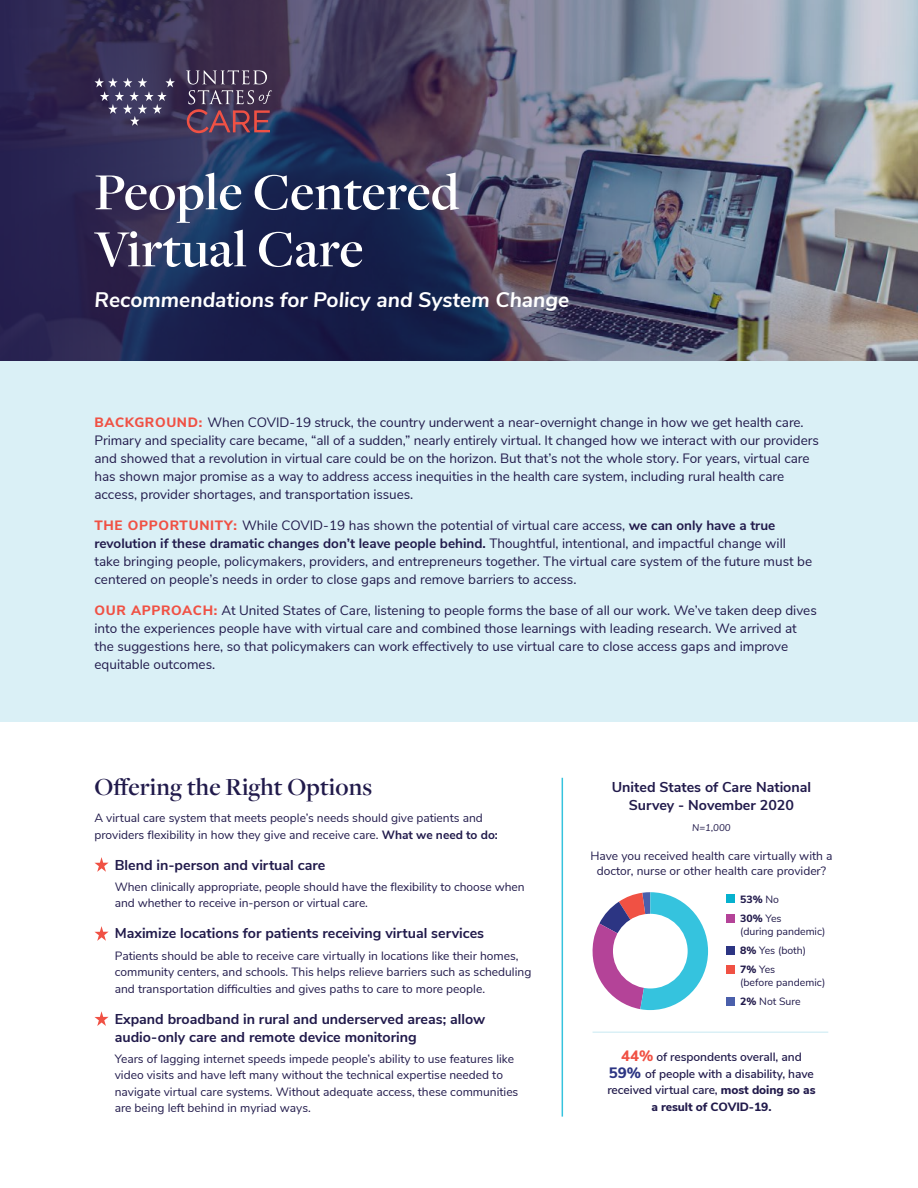
<style>
.page{position:relative;width:918px;height:1188px;background:#fff}
.page>*{position:absolute;margin:0;border:0;box-sizing:border-box;transform-origin:0 0}
.t1{font:600 54px/57px "Freight Disp Pro";letter-spacing:.005em;color:#fff}
.t2{font:600 25.5px "Freight Disp Pro";letter-spacing:.005em;color:#211a4b}
.t3{font:italic 700 21px "Nunito Sans";color:#fff}
.t4{font:700 14.25px/18px "Nunito Sans";color:#211a4b}
.t5{font:13.5px/18px "Nunito Sans";letter-spacing:-.005em;color:#211a4b}
.t6{font:12px/16.5px "Nunito Sans";color:#211a4b}
.t7{font:600 12px/16.5px "Nunito Sans";letter-spacing:-.005em;color:#211a4b;text-align:center}
.t8{font:10.5px/19.4px "Nunito Sans";color:#211a4b}
.t9{font:800 10.5px/19.4px "Nunito Sans";color:#211a4b}
.t10{font:italic 9.75px "Nunito Sans";color:#211a4b}
.s1{font-weight:800;color:#f05144}
.s2{font-weight:700}
.s3{font-weight:400}
.s4{font-weight:800}
.s5{font-weight:800;font-size:15px;color:#f05144}
.s6{font-weight:800;font-size:15px;color:#2c3583}
</style>
<div class="page">
<div style="left:0;top:361px;width:918px;height:360px;background:#daf0f6"></div>
<img style="left:0;top:0;width:918px;height:361px">
<svg style="left:186px;top:70px;width:86px;height:63px;background:#60455e"></svg>
<svg style="left:95px;top:78px;width:80px;height:48px;background:#514a6c"></svg>
<svg style="left:95px;top:857px;width:14px;height:15px"></svg>
<svg style="left:95px;top:926px;width:14px;height:15px"></svg>
<svg style="left:95px;top:1011px;width:14px;height:15px"></svg>
<svg style="left:592px;top:892px;width:116px;height:118px"></svg>
<div style="left:727px;top:895px;width:8px;height:8px;background:#06b1ce"></div>
<div style="left:727px;top:914px;width:8px;height:9px;background:#b44398"></div>
<div style="left:727px;top:946px;width:8px;height:8px;background:#2c3583"></div>
<div style="left:727px;top:966px;width:8px;height:8px;background:#f05144"></div>
<div style="left:727px;top:998px;width:8px;height:8px;background:#4a5fab"></div>
<div style="left:613px;top:914px;width:75px;height:74px;background:#fff;border-radius:50%"></div>
<hr style="left:562px;top:778px;width:1px;height:339px;background:#35c3de">
<hr style="left:593px;top:1031px;width:235px;height:2px;background:#daf0f6">
<h1 class="t1" style="left:94px;top:162px;width:366px">People Centered<br>Virtual Care</h1>
<h3 class="t3" style="left:94px;top:284px;width:476px">Recommendations for Policy and System Change</h3>
<p class="t5" style="left:94px;top:413px;width:726px"><span class="s1">BACKGROUND:</span> When COVID-19 struck, the country underwent a near-overnight change in how we get health care.<br>Primary and speciality care became, “all of a sudden,” nearly entirely virtual. It changed how we interact with our providers and showed that a revolution in virtual care could be on the horizon. But that’s not the whole story. For years, virtual care has shown major promise as a way to address access inequities in the health care system, including rural health care access, provider shortages, and transportation issues.</p>
<p class="t5" style="left:94px;top:515px;width:719px"><span class="s1">THE OPPORTUNITY:</span> While COVID-19 has shown the potential of virtual care access, <span class="s2">we can only have a true revolution if these dramatic changes don’t leave people behind.</span> Thoughtful, intentional, and impactful change will take bringing people, policymakers, providers, and entrepreneurs together. The virtual care system of the future must be centered on people’s needs in order to close gaps and remove barriers to access.</p>
<p class="t5" style="left:94px;top:600px;width:724px"><span class="s1">OUR APPROACH:</span> At United States of Care, listening to people forms the base of all our work. We’ve taken deep dives into the experiences people have with virtual care and combined those learnings with leading research. We arrived at the suggestions here, so that policymakers can work effectively to use virtual care to close access gaps and improve equitable outcomes.</p>
<h2 class="t2" style="left:94px;top:770px;width:279px">Offering the Right Options</h2>
<p class="t6" style="left:94px;top:809px;width:405px">A virtual care system that meets people’s needs should give patients and providers flexibility in how they give and receive care. <span class="s2">What we need to do:</span></p>
<p class="t4" style="left:115px;top:855px;width:212px">Blend in-person and virtual care</p>
<p class="t6" style="left:115px;top:878px;width:411px">When clinically appropriate, people should have the flexibility to choose when and whether to receive in-person or virtual care.</p>
<p class="t4" style="left:115px;top:924px;width:371px">Maximize locations for patients receiving virtual services</p>
<p class="t6" style="left:115px;top:946px;width:418px">Patients should be able to receive care virtually in locations like their homes, community centers, and schools. This helps relieve barriers such as scheduling and transportation difficulties and gives paths to care to more people.</p>
<p class="t4" style="left:115px;top:1009px;width:372px">Expand broadband in rural and underserved areas; allow audio-only care and remote device monitoring</p>
<p class="t6" style="left:115px;top:1049px;width:405px">Years of lagging internet speeds impede people’s ability to use features like video visits and have left many without the technical expertise needed to navigate virtual care systems. Without adequate access, these communities are being left behind in myriad ways.</p>
<p class="t4" style="left:612px;top:777px;width:201px;text-align:center">United States of Care National<br>Survey - November 2020</p>
<p class="t10" style="left:692px;top:820px;width:40px">N=1,000</p>
<p class="t6" style="left:590px;top:848px;width:244px;line-height:15px;text-align:center">Have you received health care virtually with a doctor, nurse or other health care provider?</p>
<p class="t9" style="left:740px;top:889px;width:43px">53% <span class="s3">No<br></span>30% <span class="s3">Yes</span></p>
<p class="t8" style="left:740px;top:921px;width:87px">(during pandemic)<br><span class="s4">8%</span> Yes (both)<br><span class="s4">7%</span> Yes</p>
<p class="t8" style="left:740px;top:972px;width:87px">(before pandemic)<br><span class="s4">2%</span> Not Sure</p>
<p class="t7" style="left:607px;top:1048px;width:210px"><span class="s5">44%</span> of respondents overall, and<br><span class="s6">59%</span> of people with a disability, have received virtual care, <span class="s4">most doing so as a result of COVID-19.</span></p>
</div>
